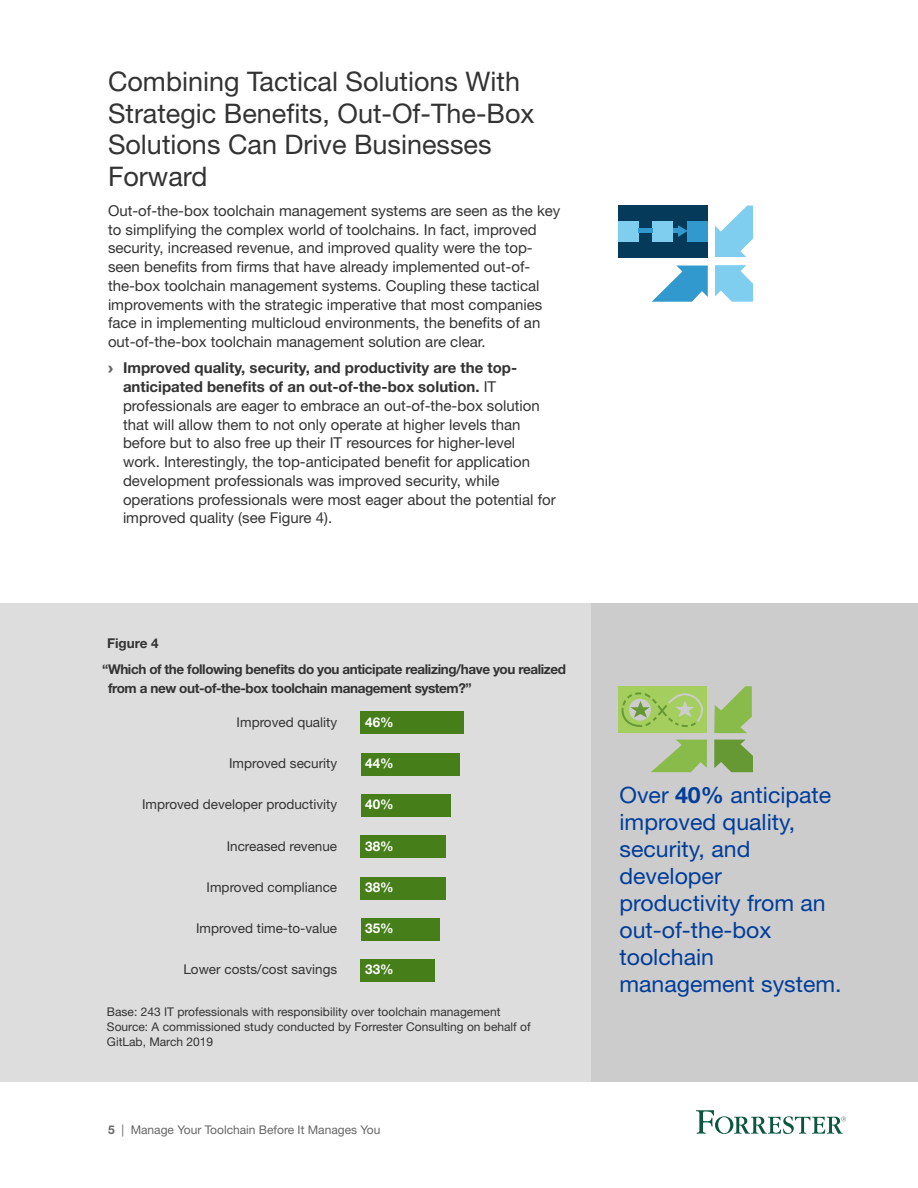
<style>
.page{position:relative;width:918px;height:1188px;background:#fff}
.page>*{position:absolute;margin:0;border:0;box-sizing:border-box;transform-origin:0 0}
.Heading_2{font:27px/31.5px "Helvetica Neue LT Std";color:#333}
.t1{font:22.5px/27px "Helvetica Neue LT Std";color:#003d99}
.t2{font:15px/18.8px "Helvetica Neue LT Std";color:#333}
.t3{font:13.5px "Helvetica Neue LT Std";color:#333}
.t4{font:700 13.5px/18.8px "Helvetica Neue LT Std";letter-spacing:-.03em;color:#333}
.t5{font:700 13.5px "Helvetica Neue LT Std";color:#fff}
.t6{font:12px/15px "Helvetica Neue LT Std";color:#333}
.t7{font:12px "Helvetica Neue LT Std";color:#666}
.s1{font-family:"Arial";font-weight:900;color:#666}
.s2{font-weight:700}
</style>
<div class="page">
<svg style="left:696px;top:1110px;width:150px;height:24px"></svg>
<div style="left:0;top:603px;width:918px;height:478px;background:#ddd"></div>
<div style="left:591px;top:603px;width:327px;height:478px;background:#ccc"></div>
<div style="left:361px;top:712px;width:103px;height:22px;background:#467f1a"></div>
<div style="left:361px;top:753px;width:99px;height:23px;background:#467f1a"></div>
<div style="left:361px;top:794px;width:90px;height:23px;background:#467f1a"></div>
<div style="left:361px;top:836px;width:85px;height:22px;background:#467f1a"></div>
<div style="left:361px;top:877px;width:85px;height:22px;background:#467f1a"></div>
<div style="left:361px;top:918px;width:78px;height:23px;background:#467f1a"></div>
<div style="left:361px;top:960px;width:74px;height:22px;background:#467f1a"></div>
<div style="left:618px;top:686px;width:89px;height:47px;background:#a4cf5f"></div>
<svg style="left:651px;top:740px;width:56px;height:32px"></svg>
<svg style="left:714px;top:686px;width:38px;height:47px"></svg>
<svg style="left:714px;top:740px;width:39px;height:32px"></svg>
<svg style="left:621px;top:692px;width:82px;height:35px"></svg>
<div style="left:618px;top:206px;width:90px;height:52px;background:#063a5a"></div>
<svg style="left:715px;top:206px;width:38px;height:51px"></svg>
<svg style="left:652px;top:266px;width:56px;height:36px"></svg>
<svg style="left:715px;top:265px;width:38px;height:37px"></svg>
<div style="left:618px;top:221px;width:20px;height:20px;background:#80ceef"></div>
<div style="left:653px;top:221px;width:20px;height:20px;background:#80ceef"></div>
<div style="left:688px;top:221px;width:20px;height:20px;background:#3199cd"></div>
<hr style="left:638px;top:229px;width:15px;height:4px;background:#3199cd">
<svg style="left:673px;top:225px;width:15px;height:12px"></svg>
<p class="Heading_2" style="left:108px;top:66px;width:428px">Combining Tactical Solutions With<br>Strategic Benefits, Out-Of-The-Box<br>Solutions Can Drive Businesses<br>Forward</p>
<p class="t2" style="left:108px;top:201px;width:454px">Out-of-the-box toolchain management systems are seen as the key to simplifying the complex world of toolchains. In fact, improved security, increased revenue, and improved quality were the top&shy;seen benefits from firms that have already implemented out-of&shy;the-box toolchain management systems. Coupling these tactical improvements with the strategic imperative that most companies face in implementing multicloud environments, the benefits of an out-of-the-box toolchain management solution are clear.</p>
<p class="t2" style="left:123px;top:358px;width:434px;text-indent:-15px"><span class="s1">›</span> <span class="s2">Improved quality, security, and productivity are the top&shy;anticipated benefits of an out-of-the-box solution.</span> IT professionals are eager to embrace an out-of-the-box solution that will allow them to not only operate at higher levels than before but to also free up their IT resources for higher-level work. Interestingly, the top-anticipated benefit for application development professionals was improved security, while operations professionals were most eager about the potential for improved quality (see Figure 4).</p>
<p class="t4" style="left:107px;top:634px;width:53px">Figure 4</p>
<p class="t4" style="left:108px;top:660px;width:460px;text-indent:-6px">“Which of the following benefits do you anticipate realizing/have you realized from a new out-of-the-box toolchain management system?”</p>
<p class="t3" style="left:237px;top:714px;width:102px">Improved quality</p>
<p class="t5" style="left:365px;top:713px;width:30px">46%</p>
<p class="t3" style="left:229px;top:755px;width:110px">Improved security</p>
<p class="t5" style="left:365px;top:755px;width:30px">44%</p>
<p class="t3" style="left:142px;top:796px;width:197px">Improved developer productivity</p>
<p class="t5" style="left:365px;top:796px;width:30px">40%</p>
<p class="t3" style="left:227px;top:838px;width:112px">Increased revenue</p>
<p class="t5" style="left:365px;top:837px;width:30px">38%</p>
<p class="t3" style="left:207px;top:879px;width:132px">Improved compliance</p>
<p class="t5" style="left:365px;top:879px;width:30px">38%</p>
<p class="t3" style="left:196px;top:920px;width:143px">Improved time-to-value</p>
<p class="t5" style="left:365px;top:920px;width:30px">35%</p>
<p class="t3" style="left:183px;top:962px;width:155px">Lower costs/cost savings</p>
<p class="t5" style="left:365px;top:961px;width:30px">33%</p>
<p class="t6" style="left:107px;top:1004px;width:425px">Base: 243 IT professionals with responsibility over toolchain management<br>Source: A commissioned study conducted by Forrester Consulting on behalf of<br>GitLab, March 2019</p>
<p class="t7" style="left:108px;top:1123px;width:274px"><span class="s2">5</span> | Manage Your Toolchain Before It Manages You</p>
<p class="t1" style="left:620px;top:781px;width:224px">Over <span class="s2">40%</span> anticipate improved quality, security, and developer productivity from an out-of-the-box toolchain management system.</p>
</div>
